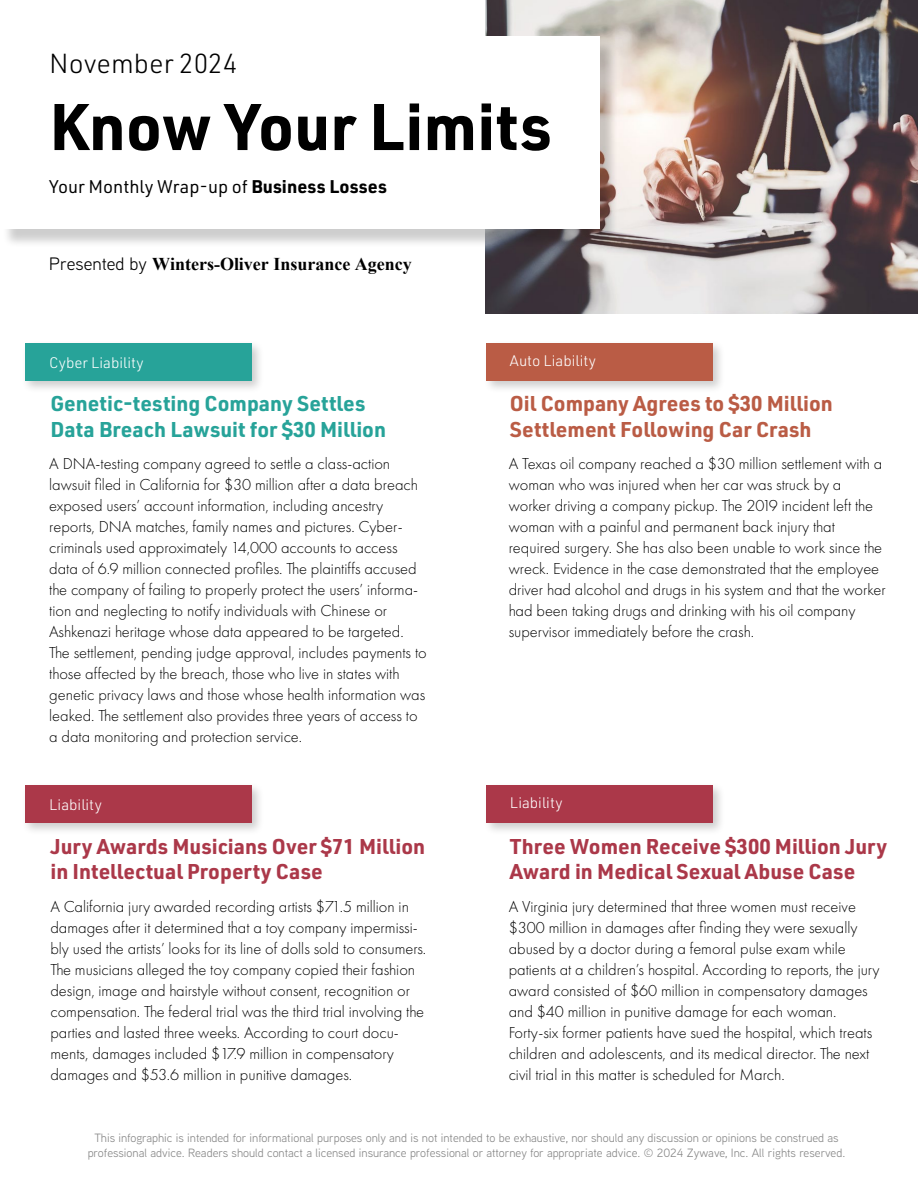
<style>
.page{position:relative;width:918px;height:1188px;background:#fff}
.page>*{position:absolute;margin:0;border:0;box-sizing:border-box;transform-origin:0 0}
.t1{font:700 64.5px "URWDIN";color:#000}
.t2{font:300 27px "URWDIN";color:#000}
.t3{font:700 21px/25.2px "URWDIN";color:#ab3849}
.t4{font:700 21px/25.2px "URWDIN";color:#27a399}
.t5{font:700 21px/25.2px "URWDIN";color:#ba5c45}
.t6{font:700 18px "Times New Roman";color:#000}
.t7{font:18px "URWDIN";color:#000}
.t8{font:300 16.5px/21px "Futura PT";color:#000}
.t9{font:300 15px "URWDIN";color:#fff}
.t10{font:12px/14.4px "Aaux Next";color:#858585;text-align:center}
.s1{font-weight:700}
.s2{font-family:"Aaux Next";font-weight:400}
</style>
<div class="page">
<div style="left:21px;top:782px;width:243px;height:54px;background:#000;opacity:.2"></div>
<div style="left:25px;top:785px;width:226px;height:38px;background:#ab3849"></div>
<div style="left:483px;top:782px;width:242px;height:54px;background:#000;opacity:.2"></div>
<div style="left:486px;top:785px;width:226px;height:38px;background:#ab3849"></div>
<div style="left:483px;top:339px;width:242px;height:55px;background:#000;opacity:.2"></div>
<div style="left:486px;top:343px;width:226px;height:38px;background:#ba5c45"></div>
<div style="left:21px;top:339px;width:243px;height:55px;background:#000;opacity:.2"></div>
<div style="left:25px;top:343px;width:226px;height:38px;background:#27a399"></div>
<img style="left:485px;top:0;width:433px;height:313px">
<div style="left:2px;top:39px;width:616px;height:209px;background:#000;opacity:.2"></div>
<div style="left:0;top:37px;width:599px;height:192px;background:#fff"></div>
<p class="t2" style="left:49px;top:45px;width:190px">November 2024</p>
<p class="t1" style="left:49px;top:83px;width:504px">Know Your Limits</p>
<p class="t7" style="left:49px;top:175px;width:339px">Your Monthly Wrap-up of <span class="s1">Business Losses</span></p>
<p class="t6" style="left:49px;top:253px;width:364px"><span class="s2">Presented by</span> Winters-Oliver Insurance Agency</p>
<p class="t9" style="left:49px;top:352px;width:96px">Cyber Liability</p>
<p class="t9" style="left:510px;top:351px;width:88px">Auto Liability</p>
<p class="t4" style="left:50px;top:390px;width:337px">Genetic-testing Company Settles<br>Data Breach Lawsuit for $30 Million</p>
<p class="t8" style="left:49px;top:454px;width:379px">A DNA-testing company agreed to settle a class-action lawsuit filed in California for $30 million after a data breach exposed users’ account information, including ancestry reports, DNA matches, family names and pictures. Cyber&shy;criminals used approximately 14,000 accounts to access data of 6.9 million connected profiles. The plaintiffs accused the company of failing to properly protect the users’ informa&shy;tion and neglecting to notify individuals with Chinese or Ashkenazi heritage whose data appeared to be targeted.<br>The settlement, pending judge approval, includes payments to those affected by the breach, those who live in states with genetic privacy laws and those whose health information was leaked. The settlement also provides three years of access to a data monitoring and protection service.</p>
<p class="t9" style="left:49px;top:794px;width:54px">Liability</p>
<p class="t3" style="left:50px;top:833px;width:376px">Jury Awards Musicians Over $71 Million in Intellectual Property Case</p>
<p class="t8" style="left:50px;top:896px;width:377px">A California jury awarded recording artists $71.5 million in damages after it determined that a toy company impermissi&shy;bly used the artists’ looks for its line of dolls sold to consumers.<br>The musicians alleged the toy company copied their fashion design, image and hairstyle without consent, recognition or compensation. The federal trial was the third trial involving the parties and lasted three weeks. According to court docu&shy;ments, damages included $17.9 million in compensatory damages and $53.6 million in punitive damages.</p>
<p class="t5" style="left:510px;top:390px;width:324px">Oil Company Agrees to $30 Million<br>Settlement Following Car Crash</p>
<p class="t8" style="left:509px;top:454px;width:379px">A Texas oil company reached a $30 million settlement with a woman who was injured when her car was struck by a worker driving a company pickup. The 2019 incident left the woman with a painful and permanent back injury that required surgery. She has also been unable to work since the wreck. Evidence in the case demonstrated that the employee driver had alcohol and drugs in his system and that the worker had been taking drugs and drinking with his oil company supervisor immediately before the crash.</p>
<p class="t9" style="left:510px;top:793px;width:54px">Liability</p>
<p class="t3" style="left:510px;top:833px;width:379px">Three Women Receive $300 Million Jury<br>Award in Medical Sexual Abuse Case</p>
<p class="t8" style="left:509px;top:896px;width:372px">A Virginia jury determined that three women must receive $300 million in damages after finding they were sexually abused by a doctor during a femoral pulse exam while patients at a children’s hospital. According to reports, the jury award consisted of $60 million in compensatory damages and $40 million in punitive damage for each woman.<br>Forty-six former patients have sued the hospital, which treats children and adolescents, and its medical director. The next civil trial in this matter is scheduled for March.</p>
<p class="t10" style="left:88px;top:1131px;width:759px">This infographic is intended for informational purposes only and is not intended to be exhaustive, nor should any discussion or opinions be construed as professional advice. Readers should contact a licensed insurance professional or attorney for appropriate advice. © 2024 Zywave, Inc. All rights reserved.</p>
</div>
